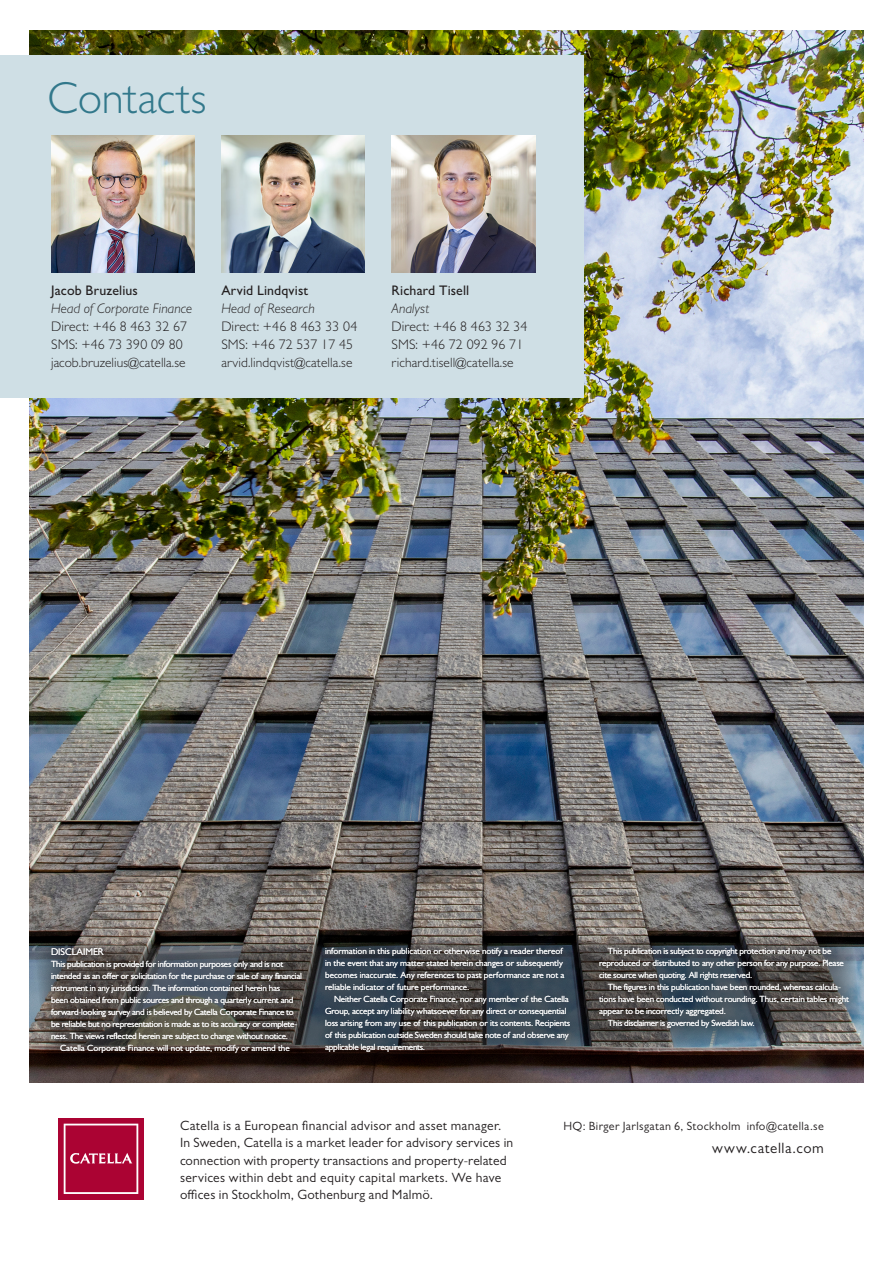
<style>
.page{position:relative;width:893px;height:1263px;background:#fff}
.page>*{position:absolute;margin:0;border:0;box-sizing:border-box;transform-origin:0 0}
.Heading_medium{font:300 45px "Gill Sans MT Pro";color:#32788b}
.t1{font:15px "Gill Sans MT Pro";color:#231f20}
.t2{font:300 13.8px/18px "Gill Sans MT Pro";letter-spacing:.01em;color:#231f20}
.t3{font:italic 300 13.8px "Gill Sans MT Pro";letter-spacing:.01em;color:#231f20}
.t4{font:500 13.8px "Gill Sans MT Pro";letter-spacing:.01em;color:#231f20}
.Body_copy_box{font:13.5px/17.2px "Gill Sans MT Pro";letter-spacing:.02em;color:#231f20}
.t5{font:300 13.5px "Gill Sans MT Pro";letter-spacing:.01em;color:#231f20}
.Body_copy_sans_bakva{font:12px "Gill Sans MT Pro";letter-spacing:.03em;color:#231f20}
.Heading_box{font:9.75px "Gill Sans MT Pro";color:#fff}
.Footnote{font:9px/12px "Gill Sans MT Pro";letter-spacing:-.02em;color:#fff}
.Footnote-2{font:9px/12px "Gill Sans MT Pro";color:#fff}
</style>
<div class="page">
<img style="left:30px;top:31px;width:833px;height:1051px">
<svg style="left:34px;top:933px;width:827px;height:134px"></svg>
<div style="left:56px;top:1116px;width:90px;height:85px;background:linear-gradient(to bottom,#fff,#fff)"></div>
<div style="left:58px;top:1118px;width:86px;height:81px;background:#ab0333"></div>
<svg style="left:64px;top:1124px;width:74px;height:70px"></svg>
<div style="left:0;top:55px;width:583px;height:343px;background:#cfdfe5"></div>
<img style="left:51px;top:136px;width:144px;height:136px">
<img style="left:392px;top:136px;width:143px;height:136px">
<img style="left:221px;top:136px;width:144px;height:136px">
<div style="left:42px;top:939px;width:815px;height:122px;background:#231f20;opacity:.66"></div>
<p class="Heading_medium" style="left:48px;top:70px;width:160px">Contacts</p>
<p class="t4" style="left:51px;top:282px;width:88px">Jacob Bruzelius</p>
<p class="t3" style="left:51px;top:300px;width:143px">Head of Corporate Finance</p>
<p class="t2" style="left:51px;top:317px;width:137px">Direct: +46 8 463 32 67<br>SMS: +46 73 390 09 80</p>
<p class="t5" style="left:51px;top:354px;width:136px">jacob.bruzelius@catella.se</p>
<p class="t4" style="left:221px;top:282px;width:89px">Arvid Lindqvist</p>
<p class="t3" style="left:221px;top:300px;width:95px">Head of Research</p>
<p class="t2" style="left:221px;top:317px;width:137px">Direct: +46 8 463 33 04<br>SMS: +46 72 537 17 45</p>
<p class="t5" style="left:221px;top:354px;width:133px">arvid.lindqvist@catella.se</p>
<p class="t4" style="left:392px;top:282px;width:79px">Richard Tisell</p>
<p class="t3" style="left:392px;top:300px;width:39px">Analyst</p>
<p class="t2" style="left:392px;top:317px;width:137px">Direct: +46 8 463 32 34<br>SMS: +46 72 092 96 71</p>
<p class="t5" style="left:392px;top:354px;width:123px">richard.tisell@catella.se</p>
<p class="Heading_box" style="left:51px;top:946px;width:54px">DISCLAIMER</p>
<p class="Footnote" style="left:51px;top:958px;width:252px">This publication is provided for information purposes only and is not intended as an offer or solicitation for the purchase or sale of any financial instrument in any jurisdiction. The information contained herein has<br>been obtained from public sources and through a quarterly current and forward-looking survey and is believed by Catella Corporate Finance to be reliable but no representation is made as to its accuracy or complete&shy;ness. The views reflected herein are subject to change without notice.</p>
<p class="Footnote-2" style="left:60px;top:1042px;width:231px">Catella Corporate Finance will not update, modify or amend the</p>
<p class="Footnote" style="left:107px;top:970px;width:4px">f</p>
<p class="Footnote-2" style="left:325px;top:945px;width:241px">information in this publication or otherwise notify a reader thereof in the event that any matter stated herein changes or subsequently becomes inaccurate. Any references to past performance are not a reliable indicator of future performance.</p>
<p class="Footnote" style="left:325px;top:993px;width:246px;text-indent:9px">Neither Catella Corporate Finance, nor any member of the Catella Group, accept any liability whatsoever for any direct or consequential loss arising from any use of this publication or its contents. Recipients of this publication outside Sweden should take note of and observe any applicable legal requirements.</p>
<p class="Footnote" style="left:599px;top:945px;width:246px;text-indent:9px">This publication is subject to copyright protection and may not be reproduced or distributed to any other person for any purpose. Please cite source when quoting. All rights reserved.</p>
<p class="Footnote" style="left:599px;top:981px;width:251px;text-indent:9px">The figures in this publication have been rounded, whereas calcula&shy;tions have been conducted without rounding. Thus, certain tables might appear to be incorrectly aggregated.</p>
<p class="Footnote" style="left:608px;top:1017px;width:148px">This disclaimer is governed by Swedish law.</p>
<p class="Body_copy_box" style="left:180px;top:1117px;width:335px">Catella is a European financial advisor and asset manager.<br>In Sweden, Catella is a market leader for advisory services in connection with property transactions and property-related services within debt and equity capital markets. We have offices in Stockholm, Gothenburg and Malmö.</p>
<p class="Body_copy_sans_bakva" style="left:563px;top:1119px;width:262px">HQ: Birger Jarlsgatan 6, Stockholm info@catella.se</p>
<p class="t1" style="left:712px;top:1139px;width:113px">www.catella.com</p>
</div>
